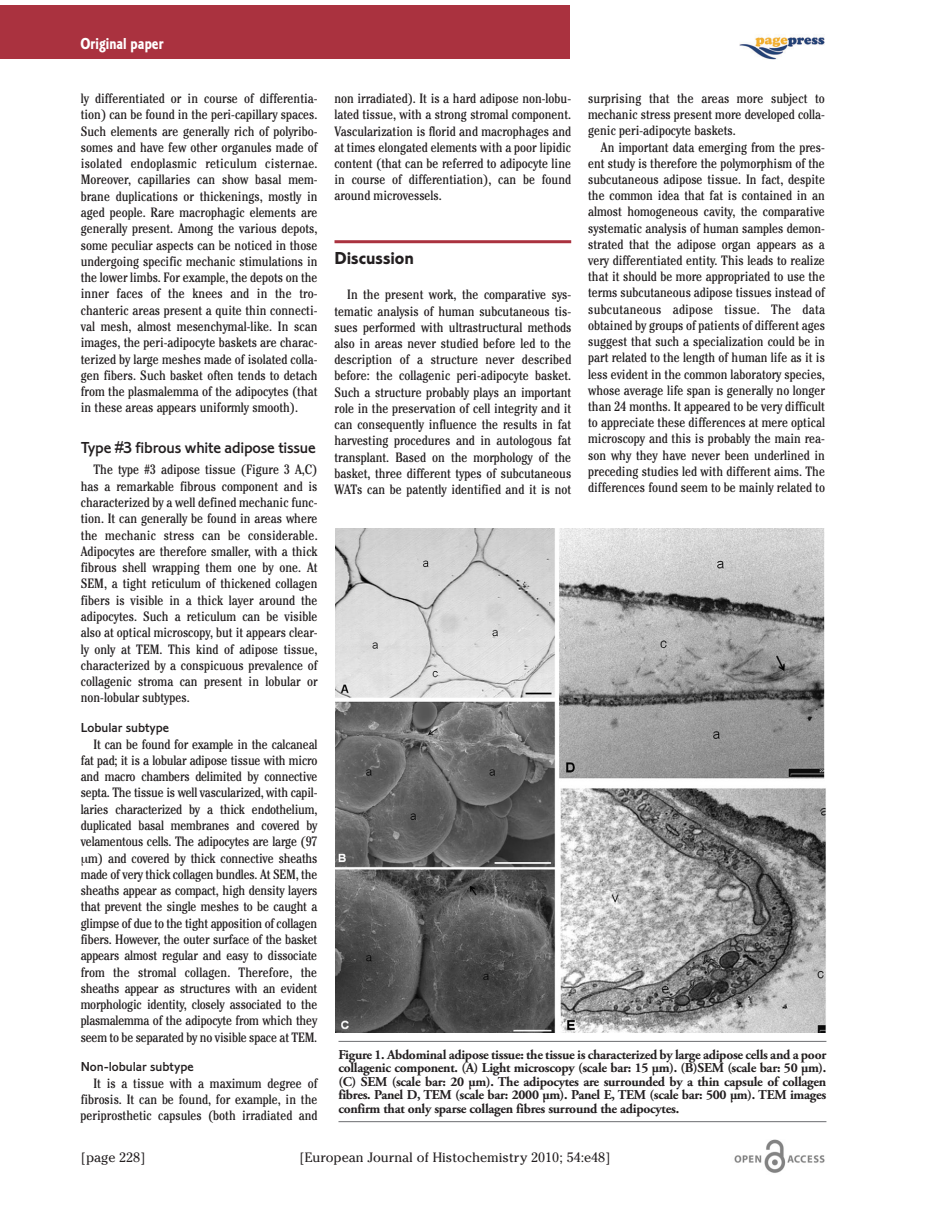
<style>
.page{position:relative;width:927px;height:1225px;background:#fff}
.page>*{position:absolute;margin:0;border:0;box-sizing:border-box;transform-origin:0 0}
.t1{font:18px "Corinthian Bold Plain";color:#231f20}
.t2{font:16.5px "Corinthian Medium Plain";letter-spacing:-.01em;color:#231f20}
.t3{font:16.5px "Corinthian Bold Condensed Plain";color:#fff}
.t4{font:condensed 13.5px/16.4px "Cheltenham";letter-spacing:-.015em;color:#231f20;text-align:justify}
.t5{font:700 13.5px/13.5px "Adobe Garamond Pro";letter-spacing:-.02em;color:#231f20;text-align:justify}
.t6{font:13.5px "Cheltenham";color:#231f20}
.t7{font:13.5px "Corinthian Medium Plain";color:#231f20}
.s1{font-family:"Arial"}
</style>
<div class="page">
<div style="left:0;top:6px;width:570px;height:53px;background:#aa323f"></div>
<hr style="left:334px;top:240px;width:237px;height:3px;background:#aa323f">
<img style="left:734px;top:1140px;width:91px;height:33px">
<img style="left:740px;top:36px;width:84px;height:24px">
<img style="left:336px;top:528px;width:490px;height:505px">
<hr style="left:338px;top:1041px;width:488px;height:1px;background:#6c6d70">
<hr style="left:338px;top:1121px;width:488px;height:1px;background:#6c6d70">
<p class="t3" style="left:80px;top:38px;width:85px">Original paper</p>
<p class="t4" style="left:81px;top:91px;width:238px">ly differentiated or in course of differentia&shy;tion) can be found in the peri-capillary spaces.<br>Such elements are generally rich of polyribo&shy;somes and have few other organules made of isolated endoplasmic reticulum cisternae.<br>Moreover, capillaries can show basal mem&shy;brane duplications or thickenings, mostly in aged people. Rare macrophagic elements are generally present. Among the various depots, some peculiar aspects can be noticed in those undergoing specific mechanic stimulations in the lower limbs. For example, the depots on the inner faces of the knees and in the tro - chanteric areas present a quite thin connecti&shy;val mesh, almost mesenchymal-like. In scan images, the peri-adipocyte baskets are charac&shy;terized by large meshes made of isolated colla&shy;gen fibers. Such basket often tends to detach from the plasmalemma of the adipocytes (that in these areas appears uniformly smooth).</p>
<p class="t2" style="left:81px;top:442px;width:237px">Type <span class="s1">#</span>3 fibrous white adipose tissue</p>
<p class="t4" style="left:81px;top:463px;width:238px;text-indent:13px">The type #3 adipose tissue (Figure 3 A,C) has a remarkable fibrous component and is characterized by a well defined mechanic func&shy;tion. It can generally be found in areas where the mechanic stress can be considerable.<br>Adipocytes are therefore smaller, with a thick fibrous shell wrapping them one by one. At SEM, a tight reticulum of thickened collagen fibers is visible in a thick layer around the adipocytes. Such a reticulum can be visible also at optical microscopy, but it appears clear&shy;ly only at TEM. This kind of adipose tissue, characterized by a conspicuous prevalence of collagenic stroma can present in lobular or non-lobular subtypes.</p>
<p class="t7" style="left:81px;top:723px;width:90px">Lobular subtype</p>
<p class="t4" style="left:81px;top:737px;width:238px;text-align:right">It can be found for example in the calcaneal fat pad; it is a lobular adipose tissue with micro and macro chambers delimited by connective septa. The tissue is well vascularized, with capil&shy;laries characterized by a thick endothelium, duplicated basal membranes and covered by velamentous cells. The adipocytes are large (97 m) and covered by thick connective sheaths made of very thick collagen bundles. At SEM, the sheaths appear as compact, high density layers that prevent the single meshes to be caught a glimpse of due to the tight apposition of collagen fibers. However, the outer surface of the basket appears almost regular and easy to dissociate from the stromal collagen. Therefore, the sheaths appear as structures with an evident morphologic identity, closely associated to the plasmalemma of the adipocyte from which they seem to be separated by no visible space at TEM.</p>
<p class="t7" style="left:81px;top:1062px;width:114px">Non-lobular subtype</p>
<p class="t4" style="left:81px;top:1076px;width:238px;text-indent:13px">It is a tissue with a maximum degree of fibrosis. It can be found, for example, in the periprosthetic capsules (both irradiated and</p>
<p class="t4" style="left:334px;top:92px;width:238px">non irradiated). It is a hard adipose non-lobu&shy;lated tissue, with a strong stromal component.<br>Vascularization is florid and macrophages and at times elongated elements with a poor lipidic content (that can be referred to adipocyte line in course of differentiation), can be found around microvessels.</p>
<h1 class="t1" style="left:334px;top:252px;width:81px">Discussion</h1>
<p class="t4" style="left:334px;top:288px;width:238px;text-indent:13px">In the present work, the comparative sys&shy;tematic analysis of human subcutaneous tis&shy;sues performed with ultrastructural methods also in areas never studied before led to the description of a structure never described before: the collagenic peri-adipocyte basket.<br>Such a structure probably plays an important role in the preservation of cell integrity and it can consequently influence the results in fat harvesting procedures and in autologous fat transplant. Based on the morphology of the basket, three different types of subcutaneous WATs can be patently identified and it is not</p>
<p class="t4" style="left:588px;top:92px;width:238px">surprising that the areas more subject to mechanic stress present more developed colla&shy;genic peri-adipocyte baskets.</p>
<p class="t4" style="left:588px;top:140px;width:238px;text-indent:13px">An important data emerging from the pres&shy;ent study is therefore the polymorphism of the subcutaneous adipose tissue. In fact, despite the common idea that fat is contained in an almost homogeneous cavity, the comparative systematic analysis of human samples demon&shy;strated that the adipose organ appears as a very differentiated entity. This leads to realize that it should be more appropriated to use the terms subcutaneous adipose tissues instead of subcutaneous adipose tissue. The data obtained by groups of patients of different ages suggest that such a specialization could be in part related to the length of human life as it is less evident in the common laboratory species, whose average life span is generally no longer than 24 months. It appeared to be very difficult to appreciate these differences at mere optical microscopy and this is probably the main rea&shy;son why they have never been underlined in preceding studies led with different aims. The differences found seem to be mainly related to</p>
<p class="t5" style="left:338px;top:1049px;width:489px">Figure 1. Abdominal adipose tissue: the tissue is characterized by large adipose cells and a poor collagenic component. (A) Light microscopy (scale bar: 15 µm). (B)SEM (scale bar: 50 µm). (C) SEM (scale bar: 20 µm). The adipocytes are surrounded by a thin capsule of collagen fibres. Panel D, TEM (scale bar: 2000 µm). Panel E, TEM (scale bar: 500 µm). TEM images confirm that only sparse collagen fibres surround the adipocytes.</p>
<p class="t6" style="left:81px;top:1149px;width:66px">[page 228]</p>
<p class="t6" style="left:299px;top:1149px;width:313px">[European Journal of Histochemistry 2010; 54:e48]</p>
</div>
